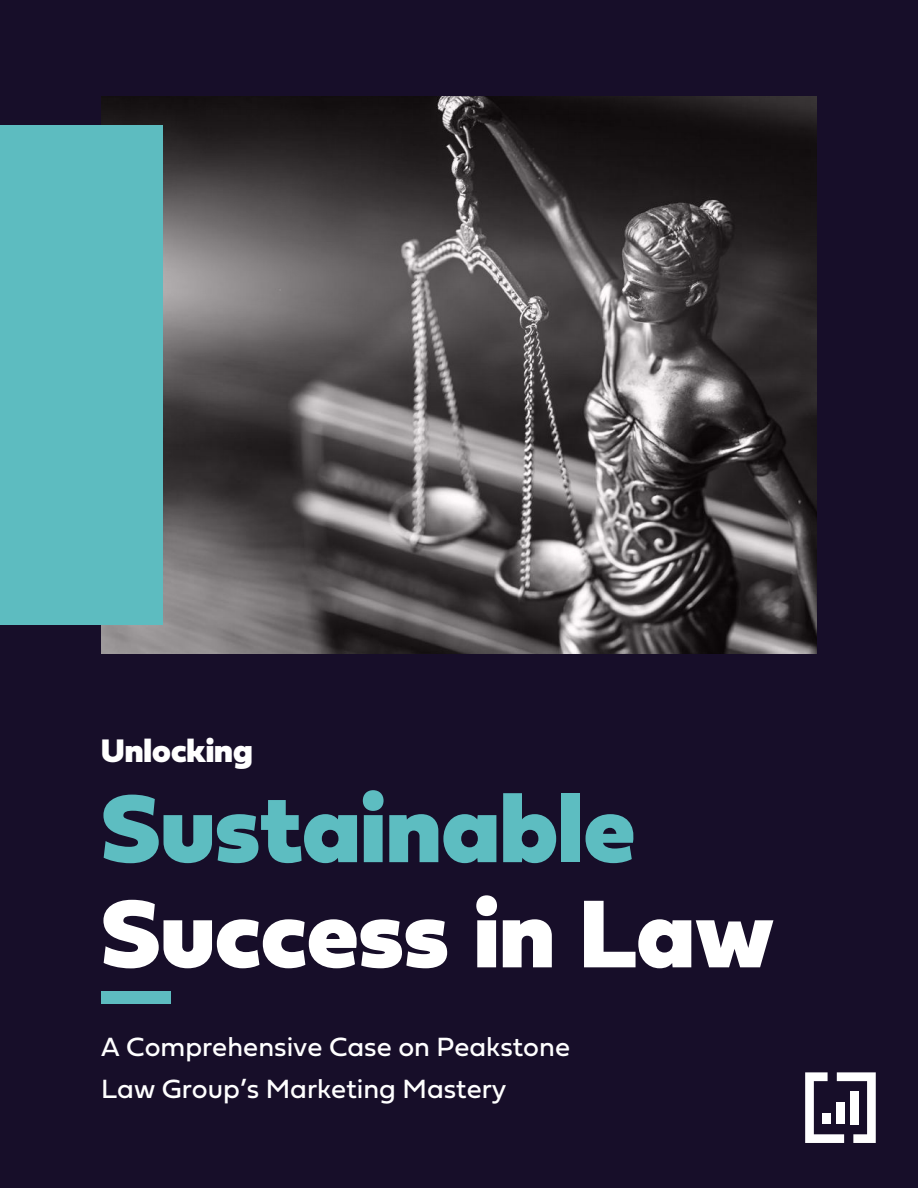
<style>
.page{position:relative;width:918px;height:1188px;background:#170e29}
.page>*{position:absolute;margin:0;border:0;box-sizing:border-box;transform-origin:0 0}
.t1{font:100.35px "Fieldwork Geo Black";color:#fff}
.t2{font:100.35px "Fieldwork Geo Black";color:#5dbdc1}
.t3{font:34.05px "Fieldwork Geo Black";color:#fff}
.t4{font:27.45px/42px "Fieldwork Geo Regular";color:#fff}
</style>
<div class="page">
<svg style="left:101px;top:97px;width:716px;height:556px;background:#534f50"></svg>
<svg style="left:805px;top:1072px;width:71px;height:71px"></svg>
<div style="left:823px;top:1113px;width:8px;height:11px;background:#fff"></div>
<div style="left:836px;top:1102px;width:8px;height:22px;background:#fff"></div>
<div style="left:850px;top:1091px;width:8px;height:33px;background:#fff"></div>
<div style="left:101px;top:991px;width:69px;height:13px;background:#5dbcc0"></div>
<div style="left:0;top:125px;width:162px;height:500px;background:#5dbcc0"></div>
<p class="t3" style="left:101px;top:733px;width:153px">Unlocking</p>
<h1 class="t2" style="left:101px;top:776px;width:536px">Sustainable</h1>
<h1 class="t1" style="left:101px;top:881px;width:675px">Success in Law</h1>
<p class="t4" style="left:101px;top:1029px;width:470px">A Comprehensive Case on Peakstone<br>Law Group’s Marketing Mastery</p>
</div>
